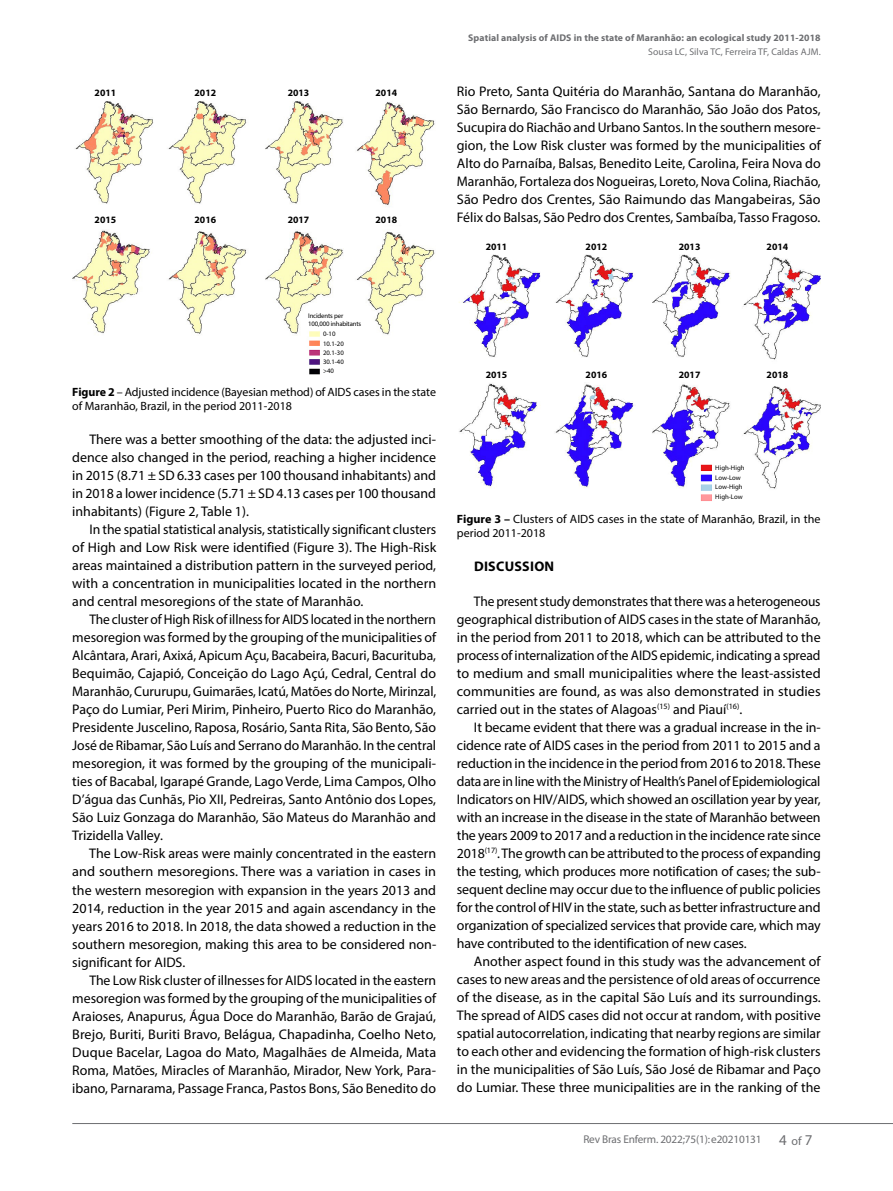
<style>
.page{position:relative;width:893px;height:1191px;background:#fff}
.page>*{position:absolute;margin:0;border:0;box-sizing:border-box;transform-origin:0 0}
.t1{font:13.95px/18px "Myriad Pro";color:#000;text-align:justify}
.t2{font:13.95px/18px "Myriad Pro";color:#000;text-align:justify;scale:.96 1}
.t3{font:700 13.95px "Myriad Pro";letter-spacing:.02em;color:#000}
.t4{font:12px/14.4px "Myriad Pro";color:#000}
.t5{font:11.25px "Myriad Pro";letter-spacing:-.015em;color:#6d6e71}
.t6{font:700 9.75px "Myriad Pro";letter-spacing:.01em;color:#6d6e71}
.t7{font:700 9.75px "Myriad Pro";color:#000}
.t8{font:9.75px "Myriad Pro";letter-spacing:.01em;color:#6d6e71}
.t9{font:6.75px/9.3px "Myriad Pro";letter-spacing:-.015em;color:#000}
.s1{font-weight:700}
.s2{font-size:15px}
.s3{font-size:12px}
</style>
<div class="page">
<hr style="left:72px;top:1123px;width:821px;height:1px;background:#6d6e71">
<img style="left:72px;top:101px;width:363px;height:234px">
<img style="left:306px;top:329px;width:16px;height:46px">
<img style="left:459px;top:254px;width:362px;height:235px">
<img style="left:695px;top:458px;width:59px;height:43px">
<p class="t7" style="left:95px;top:87px;width:23px">2011</p>
<p class="t7" style="left:95px;top:214px;width:23px">2015</p>
<p class="t7" style="left:195px;top:87px;width:23px">2012</p>
<p class="t7" style="left:195px;top:214px;width:23px">2016</p>
<p class="t7" style="left:288px;top:87px;width:23px">2013</p>
<p class="t7" style="left:288px;top:214px;width:23px">2017</p>
<p class="t7" style="left:375px;top:87px;width:23px">2014</p>
<p class="t7" style="left:375px;top:214px;width:23px">2018</p>
<p class="t6" style="left:468px;top:33px;width:354px">Spatial analysis of AIDS in the state of Maranhão: an ecological study 2011-2018</p>
<p class="t8" style="left:648px;top:46px;width:174px">Sousa LC, Silva TC, Ferreira TF, Caldas AJM.</p>
<p class="t1" style="left:457px;top:82px;width:365px">Rio Preto, Santa Quitéria do Maranhão, Santana do Maranhão, São Bernardo, São Francisco do Maranhão, São João dos Patos, Sucupira do Riachão and Urbano Santos. In the southern mesore&shy;gion, the Low Risk cluster was formed by the municipalities of Alto do Parnaíba, Balsas, Benedito Leite, Carolina, Feira Nova do Maranhão, Fortaleza dos Nogueiras, Loreto, Nova Colina, Riachão, São Pedro dos Crentes, São Raimundo das Mangabeiras, São Félix do Balsas, São Pedro dos Crentes, Sambaíba, Tasso Fragoso.</p>
<p class="t7" style="left:486px;top:241px;width:23px">2011</p>
<p class="t7" style="left:586px;top:241px;width:23px">2012</p>
<p class="t7" style="left:679px;top:241px;width:23px">2013</p>
<p class="t7" style="left:767px;top:241px;width:23px">2014</p>
<p class="t9" style="left:308px;top:312px;width:55px;line-height:7.5px">Incidents per<br>100,000 inhabitants</p>
<p class="t9" style="left:323px;top:329px;width:22px">0-10<br>10.1-20<br>20.1-30<br>30.1-40 &gt;40</p>
<p class="t4" style="left:72px;top:385px;width:365px"><span class="s1">Figure 2</span> – Adjusted incidence (Bayesian method) of AIDS cases in the state of Maranhão, Brazil, in the period 2011-2018</p>
<p class="t1" style="left:72px;top:430px;width:365px;text-indent:17px">There was a better smoothing of the data: the adjusted inci&shy;dence also changed in the period, reaching a higher incidence in 2015 (8.71 ± SD 6.33 cases per 100 thousand inhabitants) and in 2018 a lower incidence (5.71 ± SD 4.13 cases per 100 thousand inhabitants) (Figure 2, Table 1).</p>
<p class="t1" style="left:72px;top:520px;width:365px;text-indent:17px">In the spatial statistical analysis, statistically significant clusters of High and Low Risk were identified (Figure 3). The High-Risk areas maintained a distribution pattern in the surveyed period, with a concentration in municipalities located in the northern and central mesoregions of the state of Maranhão.</p>
<p class="t2" style="left:72px;top:610px;width:381px;text-indent:17px">The cluster of High Risk of illness for AIDS located in the northern mesoregion was formed by the grouping of the municipalities of Alcântara, Arari, Axixá, Apicum Açu, Bacabeira, Bacuri, Bacurituba, Bequimão, Cajapió, Conceição do Lago Açú, Cedral, Central do Maranhão, Cururupu, Guimarães, Icatú, Matões do Norte, Mirinzal, Paço do Lumiar, Peri Mirim, Pinheiro, Puerto Rico do Maranhão, Presidente Juscelino, Raposa, Rosário, Santa Rita, São Bento, São José de Ribamar, São Luís and Serrano do Maranhão. In the central mesoregion, it was formed by the grouping of the municipali&shy;ties of Bacabal, Igarapé Grande, Lago Verde, Lima Campos, Olho D’água das Cunhãs, Pio XII, Pedreiras, Santo Antônio dos Lopes, São Luiz Gonzaga do Maranhão, São Mateus do Maranhão and Trizidella Valley.</p>
<p class="t1" style="left:72px;top:844px;width:365px;text-indent:17px">The Low-Risk areas were mainly concentrated in the eastern and southern mesoregions. There was a variation in cases in the western mesoregion with expansion in the years 2013 and 2014, reduction in the year 2015 and again ascendancy in the years 2016 to 2018. In 2018, the data showed a reduction in the southern mesoregion, making this area to be considered non&shy;significant for AIDS.</p>
<p class="t1" style="left:72px;top:970px;width:365px;text-indent:17px">The Low Risk cluster of illnesses for AIDS located in the eastern mesoregion was formed by the grouping of the municipalities of Araioses, Anapurus, Água Doce do Maranhão, Barão de Grajaú, Brejo, Buriti, Buriti Bravo, Belágua, Chapadinha, Coelho Neto, Duque Bacelar, Lagoa do Mato, Magalhães de Almeida, Mata Roma, Matões, Miracles of Maranhão, Mirador, New York, Para&shy;ibano, Parnarama, Passage Franca, Pastos Bons, São Benedito do</p>
<p class="t7" style="left:486px;top:369px;width:23px">2015</p>
<p class="t7" style="left:586px;top:369px;width:23px">2016</p>
<p class="t7" style="left:679px;top:369px;width:23px">2017</p>
<p class="t7" style="left:767px;top:369px;width:23px">2018</p>
<p class="t9" style="left:715px;top:463px;width:31px">High-High<br>Low-Low<br>Low-High<br>High-Low</p>
<p class="t4" style="left:457px;top:511px;width:365px"><span class="s1">Figure 3 –</span> Clusters of AIDS cases in the state of Maranhão, Brazil, in the period 2011-2018</p>
<p class="t3" style="left:474px;top:558px;width:82px">DISCUSSION</p>
<p class="t2" style="left:457px;top:592px;width:381px;text-indent:17px">The present study demonstrates that there was a heterogeneous geographical distribution of AIDS cases in the state of Maranhão, in the period from 2011 to 2018, which can be attributed to the process of internalization of the AIDS epidemic, indicating a spread to medium and small municipalities where the least-assisted communities are found, as was also demonstrated in studies carried out in the states of Alagoas<sup>(15)</sup> and Piauí<sup>(16)</sup>.</p>
<p class="t1" style="left:457px;top:718px;width:365px;text-indent:17px">It became evident that there was a gradual increase in the in&shy;cidence rate of AIDS cases in the period from 2011 to 2015 and a reduction in the incidence in the period from 2016 to 2018. These data are in line with the Ministry of Health’s Panel of Epidemiological Indicators on HIV/AIDS, which showed an oscillation year by year, with an increase in the disease in the state of Maranhão between the years 2009 to 2017 and a reduction in the incidence rate since 2018<sup>(17)</sup>. The growth can be attributed to the process of expanding the testing, which produces more notification of cases; the sub&shy;sequent decline may occur due to the influence of public policies for the control of HIV in the state, such as better infrastructure and organization of specialized services that provide care, which may have contributed to the identification of new cases.</p>
<p class="t1" style="left:457px;top:952px;width:365px;text-indent:17px">Another aspect found in this study was the advancement of cases to new areas and the persistence of old areas of occurrence of the disease, as in the capital São Luís and its surroundings.<br>The spread of AIDS cases did not occur at random, with positive spatial autocorrelation, indicating that nearby regions are similar to each other and evidencing the formation of high-risk clusters in the municipalities of São Luís, São José de Ribamar and Paço do Lumiar. These three municipalities are in the ranking of the</p>
<p class="t5" style="left:583px;top:1132px;width:231px">Rev Bras Enferm. 2022;75(1):e20210131 <span class="s2">4</span> <span class="s3">of</span> <span class="s2">7</span></p>
</div>
